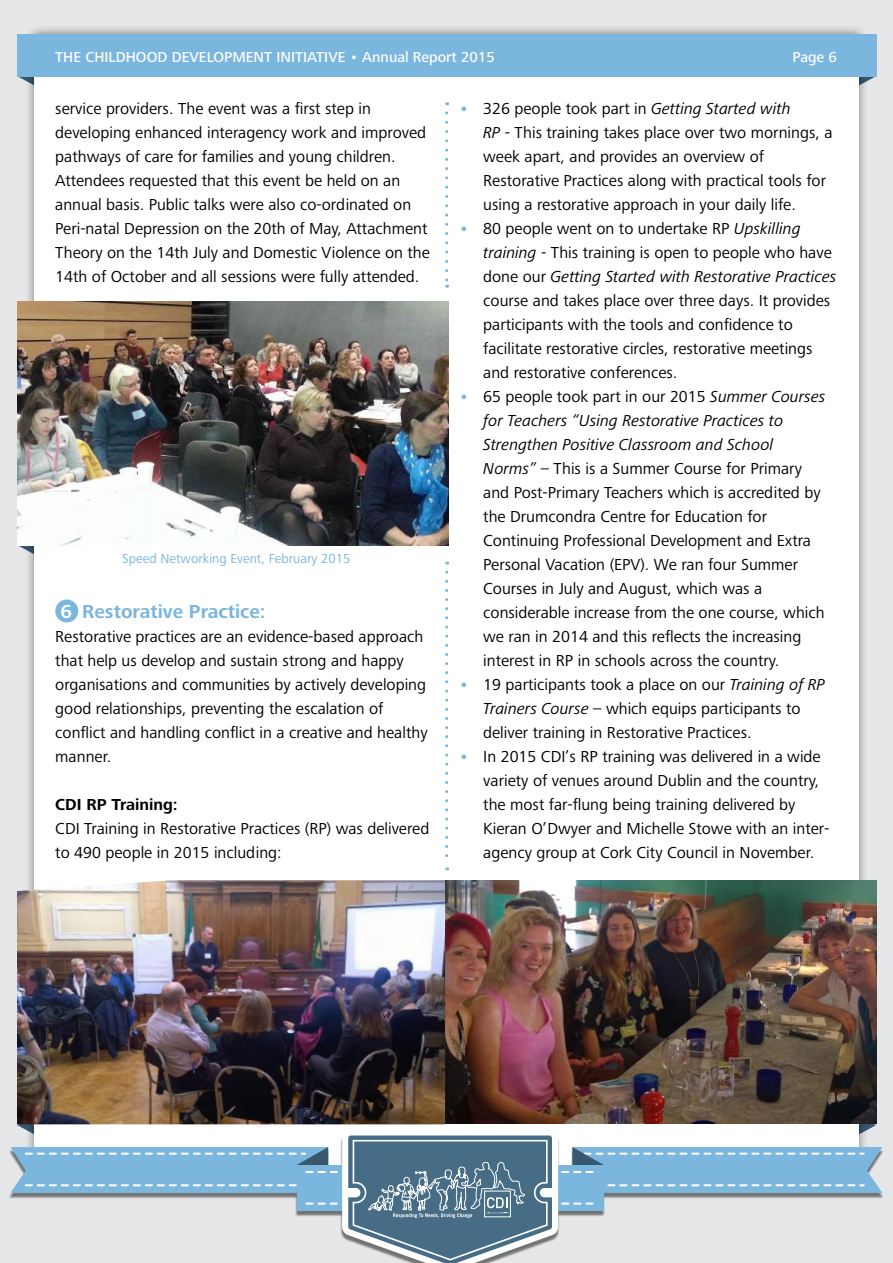
<style>
.page{position:relative;width:893px;height:1263px;background:#e6e7e8}
.page>*{position:absolute;margin:0;border:0;box-sizing:border-box;transform-origin:0 0}
.t1{font:700 19.5px "Frutiger Next Pro";color:#7ab6dd}
.t2{font:700 19.5px "Frutiger Next Pro";color:#fff}
.t3{font:16.5px/24px "Frutiger Next Pro";color:#000}
.t4{font:700 16.5px "Frutiger Next Pro";color:#000}
.t5{font:500 15px "Frutiger Next Pro";color:#fff}
.t6{font:13.5px "Frutiger Next Pro";color:#7ab6dd}
.s1{font-weight:700;color:#7ab6dd}
.s2{font-style:italic}
</style>
<div class="page">
<svg style="left:17px;top:539px;width:7px;height:10px"></svg>
<svg style="left:869px;top:77px;width:6px;height:3px"></svg>
<div style="left:24px;top:24px;width:845px;height:1161px;background:#000;opacity:.45"></div>
<div style="left:34px;top:34px;width:825px;height:1142px;background:#fff"></div>
<div style="left:17px;top:34px;width:859px;height:43px;background:#7ab6dd"></div>
<svg style="left:11px;top:1124px;width:871px;height:139px"></svg>
<svg style="left:445px;top:113px;width:3px;height:175px"></svg>
<svg style="left:445px;top:572px;width:3px;height:298px"></svg>
<img style="left:18px;top:301px;width:430px;height:245px">
<div style="left:55px;top:599px;width:23px;height:23px;background:#7ab6dd;border-radius:50%"></div>
<img style="left:17px;top:880px;width:860px;height:244px">
<p class="t5" style="left:55px;top:48px;width:441px">THE CHILDHOOD DEVELOPMENT INITIATIVE • Annual Report 2015</p>
<p class="t5" style="left:792px;top:48px;width:46px">Page 6</p>
<p class="t3" style="left:55px;top:96px;width:376px">service providers. The event was a first step in developing enhanced interagency work and improved pathways of care for families and young children.<br>Attendees requested that this event be held on an annual basis. Public talks were also co-ordinated on Peri-natal Depression on the 20th of May, Attachment Theory on the 14th July and Domestic Violence on the 14th of October and all sessions were fully attended.</p>
<p class="t3" style="left:483px;top:97px;width:351px;text-indent:-24px"><span class="s1">•</span> 326 people took part in <span class="s2">Getting Started with<br>RP</span> - This training takes place over two mornings, a week apart, and provides an overview of Restorative Practices along with practical tools for using a restorative approach in your daily life.</p>
<p class="t3" style="left:483px;top:217px;width:355px;text-indent:-24px"><span class="s1">•</span> 80 people went on to undertake RP <span class="s2">Upskilling training</span> - This training is open to people who have done our <span class="s2">Getting Started with Restorative Practices </span>course and takes place over three days. It provides participants with the tools and confidence to facilitate restorative circles, restorative meetings and restorative conferences.</p>
<p class="t3" style="left:483px;top:385px;width:344px;text-indent:-24px"><span class="s1">•</span> 65 people took part in our 2015 <span class="s2">Summer Courses for Teachers “Using Restorative Practices to Strengthen Positive Classroom and School Norms”</span> – This is a Summer Course for Primary and Post-Primary Teachers which is accredited by the Drumcondra Centre for Education for Continuing Professional Development and Extra Personal Vacation (EPV). We ran four Summer Courses in July and August, which was a considerable increase from the one course, which we ran in 2014 and this reflects the increasing interest in RP in schools across the country.</p>
<p class="t3" style="left:483px;top:673px;width:343px;text-indent:-24px"><span class="s1">•</span> 19 participants took a place on our <span class="s2">Training of RP<br>Trainers Course</span> – which equips participants to deliver training in Restorative Practices.</p>
<p class="t3" style="left:483px;top:745px;width:348px;text-indent:-24px"><span class="s1">•</span> In 2015 CDI’s RP training was delivered in a wide variety of venues around Dublin and the country, the most far-flung being training delivered by Kieran O’Dwyer and Michelle Stowe with an inter&shy;agency group at Cork City Council in November.</p>
<p class="t6" style="left:122px;top:551px;width:230px">Speed Networking Event, February 2015</p>
<p class="t1" style="left:82px;top:600px;width:185px">Restorative Practice:</p>
<p class="t3" style="left:55px;top:624px;width:374px">Restorative practices are an evidence-based approach that help us develop and sustain strong and happy organisations and communities by actively developing good relationships, preventing the escalation of conflict and handling conflict in a creative and healthy manner.</p>
<p class="t4" style="left:55px;top:795px;width:124px">CDI RP Training:</p>
<p class="t3" style="left:55px;top:817px;width:376px">CDI Training in Restorative Practices (RP) was delivered to 490 people in 2015 including:</p>
<p class="t2" style="left:61px;top:600px;width:13px">6</p>
</div>
